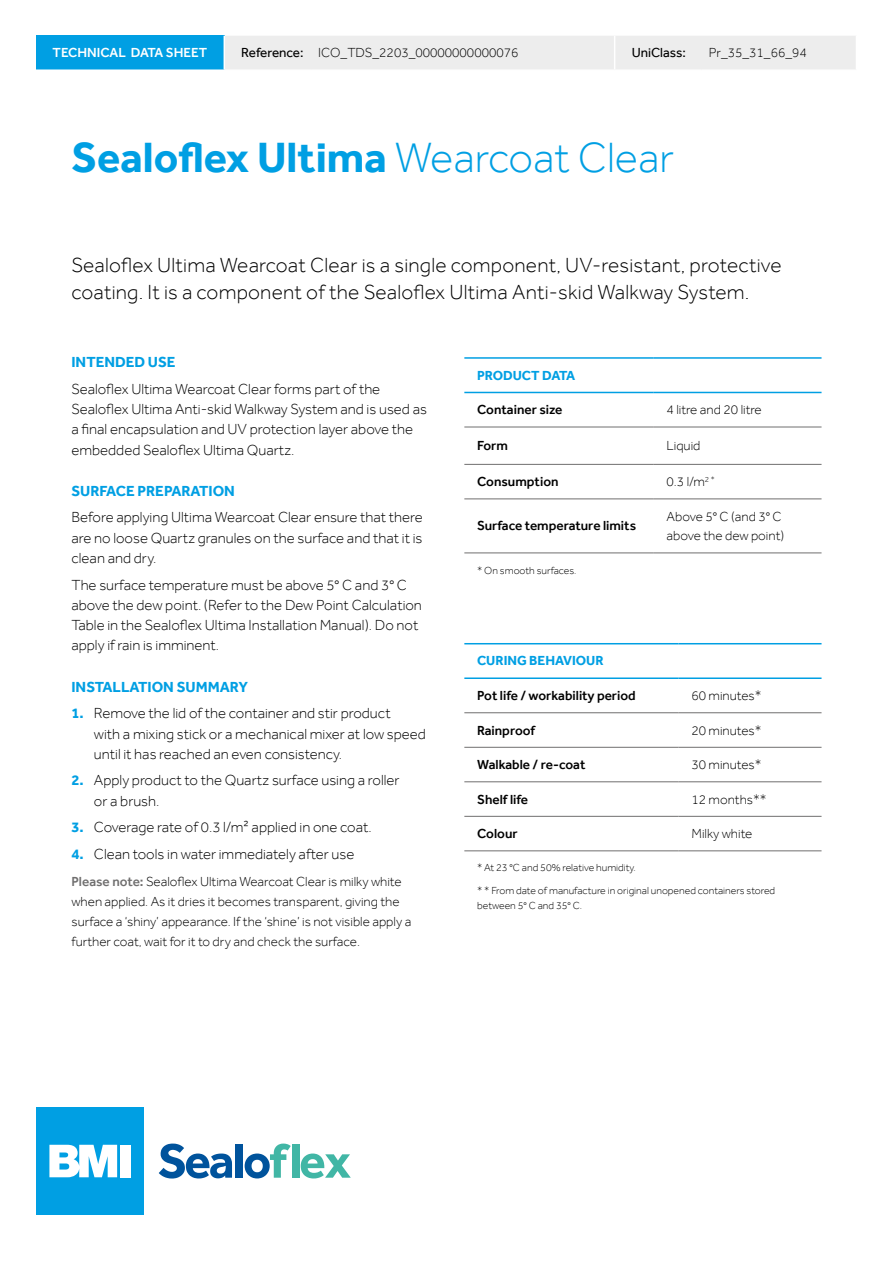
<style>
.page{position:relative;width:893px;height:1263px;background:#fff}
.page>*{position:absolute;margin:0;border:0;box-sizing:border-box;transform-origin:0 0}
.t1{font:700 43.5px "Effra";color:#009fe3}
.t2{font:300 21px/27px "Effra";letter-spacing:.01em;color:#000}
.t3{font:300 15px/20.2px "Effra";color:#000}
.t4{font:700 15px "Effra";color:#009fe3}
.t5{font:300 13.5px/20.2px "Effra";color:#000}
.t6{font:500 13.5px "Effra";color:#000}
.t7{font:700 13.5px "Effra";color:#009fe3}
.t8{font:500 13.5px "Effra";color:#fff}
.t9{font:13.5px "Effra";color:#000}
.t10{font:300 10.5px/15px "Effra";color:#000}
.s1{font-weight:400}
.s2{font-weight:300}
.s3{font-weight:700;color:#009fe3}
.s4{font-weight:500;color:#706f6f}
</style>
<div class="page">
<div style="left:36px;top:1107px;width:107px;height:107px;background:#009fe3"></div>
<svg style="left:49px;top:1145px;width:68px;height:32px;background:#d1edf9"></svg>
<div style="left:120px;top:1145px;width:10px;height:32px;background:#fff"></div>
<div style="left:235px;top:1144px;width:7px;height:34px;background:#00539c"></div>
<svg style="left:245px;top:1143px;width:46px;height:35px"></svg>
<div style="left:292px;top:1144px;width:7px;height:34px;background:#41b6a5"></div>
<svg style="left:301px;top:1153px;width:50px;height:25px"></svg>
<svg style="left:159px;top:1143px;width:73px;height:35px"></svg>
<hr style="left:464px;top:427px;width:190px;height:1px;background:#706f6f">
<hr style="left:654px;top:427px;width:167px;height:1px;background:#706f6f">
<hr style="left:464px;top:464px;width:190px;height:1px;background:#706f6f">
<hr style="left:654px;top:464px;width:167px;height:1px;background:#706f6f">
<hr style="left:464px;top:498px;width:190px;height:1px;background:#706f6f">
<hr style="left:654px;top:498px;width:167px;height:1px;background:#706f6f">
<hr style="left:464px;top:552px;width:190px;height:1px;background:#706f6f">
<hr style="left:654px;top:552px;width:167px;height:1px;background:#706f6f">
<hr style="left:464px;top:357px;width:190px;height:2px;background:#009fe3">
<hr style="left:654px;top:357px;width:167px;height:2px;background:#009fe3">
<hr style="left:464px;top:392px;width:190px;height:1px;background:#009fe3">
<hr style="left:654px;top:392px;width:167px;height:1px;background:#009fe3">
<hr style="left:464px;top:712px;width:215px;height:1px;background:#706f6f">
<hr style="left:679px;top:712px;width:142px;height:1px;background:#706f6f">
<hr style="left:464px;top:747px;width:215px;height:1px;background:#706f6f">
<hr style="left:679px;top:747px;width:142px;height:1px;background:#706f6f">
<hr style="left:464px;top:781px;width:215px;height:1px;background:#706f6f">
<hr style="left:679px;top:781px;width:142px;height:1px;background:#706f6f">
<hr style="left:464px;top:816px;width:215px;height:1px;background:#706f6f">
<hr style="left:679px;top:816px;width:142px;height:1px;background:#706f6f">
<hr style="left:464px;top:850px;width:215px;height:1px;background:#706f6f">
<hr style="left:679px;top:850px;width:142px;height:1px;background:#706f6f">
<hr style="left:464px;top:643px;width:215px;height:1px;background:#009fe3">
<hr style="left:679px;top:643px;width:142px;height:1px;background:#009fe3">
<hr style="left:464px;top:677px;width:215px;height:2px;background:#009fe3">
<hr style="left:679px;top:677px;width:142px;height:2px;background:#009fe3">
<div style="left:36px;top:36px;width:188px;height:34px;background:#009fe3"></div>
<div style="left:225px;top:36px;width:631px;height:33px;background:#ededed"></div>
<hr style="left:36px;top:69px;width:188px;height:2px;background:#fff">
<hr style="left:614px;top:36px;width:1px;height:33px;background:#fff">
<p class="t8" style="left:53px;top:45px;width:156px">TECHNICAL DATA SHEET</p>
<p class="t5" style="left:241px;top:43px;width:279px"><span class="s1">Reference:</span> ICO_TDS_2203_00000000000076</p>
<p class="t9" style="left:632px;top:45px;width:56px">UniClass:</p>
<p class="t5" style="left:709px;top:43px;width:100px">Pr_35_31_66_94</p>
<h1 class="t1" style="left:71px;top:131px;width:604px">Sealoflex Ultima <span class="s2">Wearcoat Clear</span></h1>
<h2 class="t2" style="left:71px;top:251px;width:712px">Sealoflex Ultima Wearcoat Clear is a single component, UV-resistant, protective coating. It is a component of the Sealoflex Ultima Anti-skid Walkway System.</h2>
<p class="t4" style="left:71px;top:353px;width:106px">INTENDED USE</p>
<p class="t3" style="left:71px;top:378px;width:357px">Sealoflex Ultima Wearcoat Clear forms part of the Sealoflex Ultima Anti-skid Walkway System and is used as a final encapsulation and UV protection layer above the embedded Sealoflex Ultima Quartz.</p>
<p class="t4" style="left:71px;top:482px;width:165px">SURFACE PREPARATION</p>
<p class="t3" style="left:71px;top:507px;width:353px;text-align:justify">Before applying Ultima Wearcoat Clear ensure that there are no loose Quartz granules on the surface and that it is clean and dry.</p>
<p class="t3" style="left:71px;top:574px;width:352px">The surface temperature must be above 5° C and 3° C above the dew point. (Refer to the Dew Point Calculation Table in the Sealoflex Ultima Installation Manual). Do not apply if rain is imminent.</p>
<p class="t4" style="left:71px;top:678px;width:178px">INSTALLATION SUMMARY</p>
<p class="t3" style="left:94px;top:703px;width:334px;text-indent:-22px"><span class="s3">1.</span> Remove the lid of the container and stir product<br>with a mixing stick or a mechanical mixer at low speed until it has reached an even consistency.</p>
<p class="t3" style="left:94px;top:770px;width:307px;text-indent:-22px"><span class="s3">2.</span> Apply product to the Quartz surface using a roller or a brush.</p>
<p class="t3" style="left:71px;top:817px;width:302px"><span class="s3">3.</span> Coverage rate of 0.3 l/m² applied in one coat.</p>
<p class="t3" style="left:71px;top:843px;width:284px"><span class="s3">4.</span> Clean tools in water immediately after use</p>
<p class="t5" style="left:71px;top:871px;width:341px"><span class="s4">Please note:</span> Sealoflex Ultima Wearcoat Clear is milky white when applied. As it dries it becomes transparent, giving the surface a ‘shiny’ appearance. If the ‘shine’ is not visible apply a further coat, wait for it to dry and check the surface.</p>
<p class="t7" style="left:477px;top:367px;width:100px">PRODUCT DATA</p>
<p class="t6" style="left:477px;top:402px;width:87px">Container size</p>
<p class="t5" style="left:667px;top:399px;width:97px">4 litre and 20 litre</p>
<p class="t6" style="left:477px;top:438px;width:32px">Form</p>
<p class="t5" style="left:667px;top:435px;width:35px">Liquid</p>
<p class="t6" style="left:477px;top:474px;width:83px">Consumption</p>
<p class="t5" style="left:667px;top:471px;width:50px">0.3 l/m<sup>2</sup> <sup>*</sup></p>
<p class="t6" style="left:477px;top:518px;width:161px">Surface temperature limits</p>
<p class="t5" style="left:667px;top:506px;width:119px;line-height:19.5px">Above 5° C (and 3° C above the dew point)</p>
<p class="t10" style="left:477px;top:562px;width:101px">* On smooth surfaces.</p>
<p class="t7" style="left:477px;top:653px;width:128px">CURING BEHAVIOUR</p>
<p class="t6" style="left:477px;top:687px;width:160px">Pot life / workability period</p>
<p class="t5" style="left:691px;top:685px;width:72px">60 minutes*</p>
<p class="t6" style="left:477px;top:722px;width:60px">Rainproof</p>
<p class="t5" style="left:691px;top:720px;width:72px">20 minutes*</p>
<p class="t6" style="left:477px;top:756px;width:110px">Walkable / re-coat</p>
<p class="t5" style="left:691px;top:754px;width:72px">30 minutes*</p>
<p class="t6" style="left:477px;top:791px;width:52px">Shelf life</p>
<p class="t5" style="left:691px;top:789px;width:77px">12 months**</p>
<p class="t6" style="left:477px;top:825px;width:42px">Colour</p>
<p class="t5" style="left:691px;top:823px;width:62px">Milky white</p>
<p class="t10" style="left:477px;top:859px;width:160px">* At 23 °C and 50% relative humidity.</p>
<p class="t10" style="left:477px;top:883px;width:300px">* * From date of manufacture in original unopened containers stored between 5° C and 35° C.</p>
</div>
